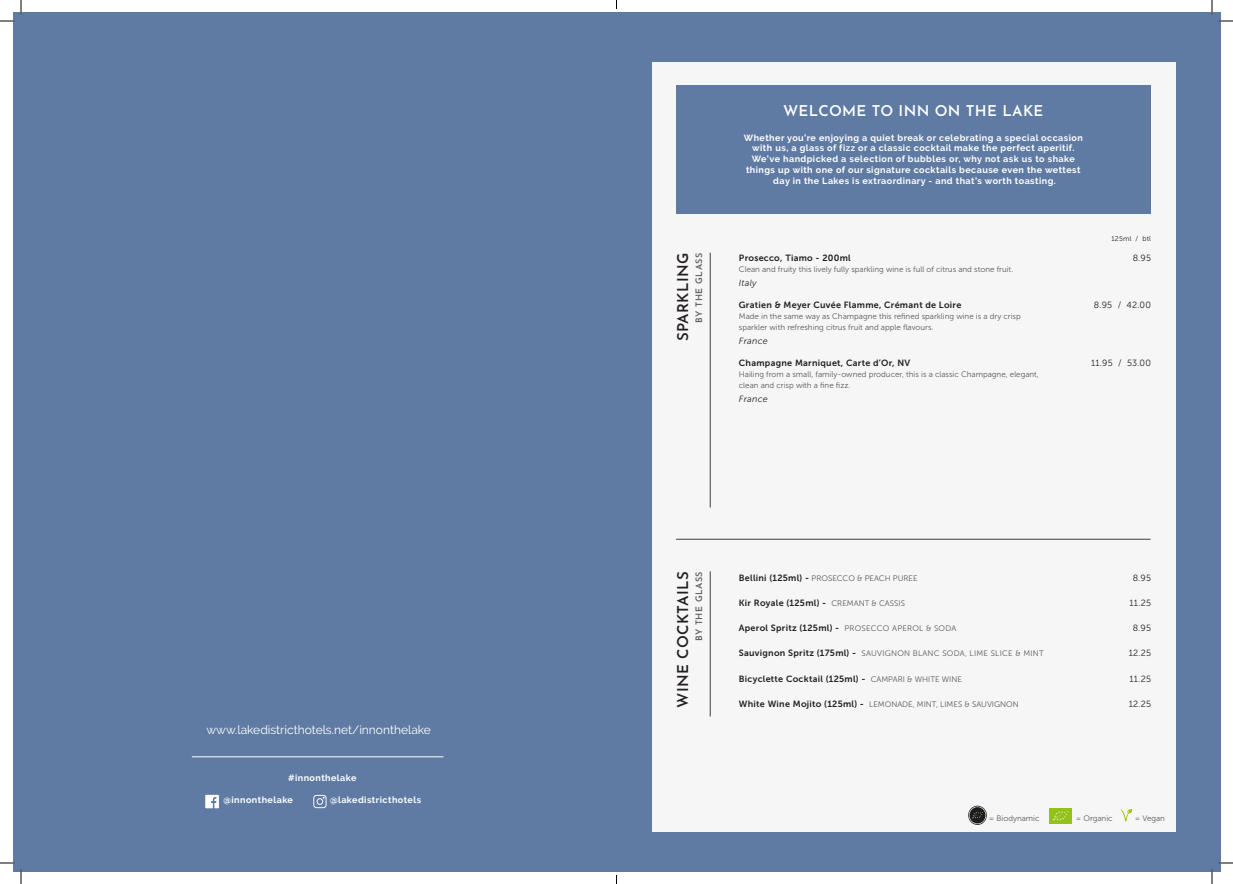
<style>
.page{position:relative;width:1233px;height:884px;background:#fff}
.page>*{position:absolute;margin:0;border:0;box-sizing:border-box;transform-origin:0 0}
.t1{font:600 15px "Josefin Sans";letter-spacing:.02em;color:#231f20}
.t2{font:600 15px "Josefin Sans";letter-spacing:.02em;color:#fff}
.t3{font:12px "Raleway";color:#fff}
.t4{font:700 9px "Raleway";letter-spacing:.05em;color:#fff}
.t5{font:9px "Museo Sans 700";letter-spacing:.03em;color:#231f20}
.t6{font:9px "Museo Sans 300";letter-spacing:.02em;color:#231f20}
.t7{font:600 9px "Josefin Sans";letter-spacing:.05em;color:#5f5f62}
.t8{font:italic 9px "Museo Sans 300";letter-spacing:.03em;color:#231f20}
.t9{font:8px/11px "Museo Sans 300";color:#57585a}
.t10{font:8px "Museo Sans 300";letter-spacing:.03em;color:#57585a}
.t11{font:7px "Museo Sans 300";letter-spacing:.02em;color:#231f20}
.s1{font-family:"Museo Sans 700";font-size:9px;color:#231f20}
.s2{font-family:"Museo Sans 300";font-size:8px;color:#57585a}
</style>
<div class="page">
<div style="left:12px;top:12px;width:1208px;height:859px;background:#5f7ba3"></div>
<div style="left:652px;top:62px;width:524px;height:770px;background:#f6f6f6"></div>
<div style="left:676px;top:86px;width:474px;height:128px;background:#5f7ba3"></div>
<hr style="left:710px;top:253px;width:1px;height:254px;background:#3e3e3f">
<hr style="left:710px;top:571px;width:1px;height:145px;background:#3e3e3f">
<hr style="left:676px;top:539px;width:474px;height:1px;background:#3e3e3f">
<hr style="left:192px;top:756px;width:251px;height:1px;background:#fff">
<svg style="left:205px;top:795px;width:14px;height:13px"></svg>
<svg style="left:313px;top:795px;width:13px;height:13px"></svg>
<svg style="left:1120px;top:809px;width:12px;height:12px"></svg>
<img style="left:1049px;top:808px;width:22px;height:15px">
<img style="left:968px;top:806px;width:19px;height:19px">
<svg style="left:1218px;top:20px;width:15px;height:2px"></svg>
<svg style="left:1218px;top:862px;width:15px;height:2px"></svg>
<svg style="left:0;top:0;width:22px;height:22px"></svg>
<svg style="left:0;top:862px;width:22px;height:22px"></svg>
<svg style="left:1211px;top:0;width:1px;height:15px"></svg>
<svg style="left:1211px;top:869px;width:1px;height:15px"></svg>
<p class="t3" style="left:206px;top:723px;width:226px">www.lakedistricthotels.net/innonthelake</p>
<p class="t4" style="left:288px;top:772px;width:70px">#innonthelake</p>
<p class="t4" style="left:223px;top:794px;width:71px">@innonthelake</p>
<p class="t4" style="left:330px;top:794px;width:93px">@lakedistricthotels</p>
<p class="t1" style="left:670px;top:341px;width:90px;rotate:-90deg">SPARKLING</p>
<p class="t7" style="left:691px;top:323px;width:71px;rotate:-90deg">BY THE GLASS</p>
<p class="t2" style="left:783px;top:98px;width:262px">WELCOME TO INN ON THE LAKE</p>
<p class="t4" style="left:744px;top:132px;width:340px">Whether you’re enjoying a quiet break or celebrating a special occasion</p>
<p class="t4" style="left:752px;top:143px;width:324px">with us, a glass of fizz or a classic cocktail make the perfect aperitif.</p>
<p class="t4" style="left:752px;top:154px;width:324px">We’ve handpicked a selection of bubbles or, why not ask us to shake</p>
<p class="t4" style="left:746px;top:165px;width:336px">things up with one of our signature cocktails because even the wettest</p>
<p class="t4" style="left:773px;top:176px;width:284px">day in the Lakes is extraordinary - and that’s worth toasting.</p>
<p class="t11" style="left:1111px;top:235px;width:41px">125ml / btl</p>
<p class="t5" style="left:739px;top:253px;width:113px">Prosecco, Tiamo - 200ml</p>
<p class="t6" style="left:1132px;top:253px;width:20px">8.95</p>
<p class="t9" style="left:739px;top:264px;width:276px">Clean and fruity this lively fully sparkling wine is full of citrus and stone fruit.</p>
<p class="t8" style="left:739px;top:278px;width:19px">Italy</p>
<p class="t5" style="left:739px;top:300px;width:224px">Gratien &amp; Meyer Cuvée Flamme, Crémant de Loire</p>
<p class="t6" style="left:1094px;top:300px;width:59px">8.95 / 42.00</p>
<p class="t9" style="left:739px;top:311px;width:283px">Made in the same way as Champagne this refined sparkling wine is a dry crisp sparkler with refreshing citrus fruit and apple flavours.</p>
<p class="t8" style="left:739px;top:336px;width:31px">France</p>
<p class="t5" style="left:739px;top:358px;width:173px">Champagne Marniquet, Carte d’Or, NV</p>
<p class="t6" style="left:1091px;top:358px;width:61px">11.95 / 53.00</p>
<p class="t9" style="left:739px;top:369px;width:301px">Hailing from a small, family-owned producer, this is a classic Champagne, elegant, clean and crisp with a fine fizz.</p>
<p class="t8" style="left:739px;top:394px;width:31px">France</p>
<p class="t1" style="left:670px;top:708px;width:138px;rotate:-90deg">WINE COCKTAILS</p>
<p class="t7" style="left:691px;top:641px;width:71px;rotate:-90deg">BY THE GLASS</p>
<p class="t9" style="left:739px;top:573px;width:180px"><span class="s1">Bellini (125ml) -</span> PROSECCO &amp; PEACH PUREE</p>
<p class="t6" style="left:1132px;top:573px;width:20px">8.95</p>
<p class="t5" style="left:739px;top:598px;width:168px">Kir Royale (125ml) - <span class="s2">CREMANT &amp; CASSIS</span></p>
<p class="t6" style="left:1129px;top:598px;width:23px">11.25</p>
<p class="t5" style="left:739px;top:623px;width:219px">Aperol Spritz (125ml) - <span class="s2">PROSECCO APEROL &amp; SODA</span></p>
<p class="t6" style="left:1132px;top:623px;width:20px">8.95</p>
<p class="t10" style="left:739px;top:649px;width:306px"><span class="s1">Sauvignon Spritz (175ml) -</span> SAUVIGNON BLANC SODA, LIME SLICE &amp; MINT</p>
<p class="t6" style="left:1128px;top:648px;width:24px">12.25</p>
<p class="t5" style="left:739px;top:673px;width:225px">Bicyclette Cocktail (125ml) - <span class="s2">CAMPARI &amp; WHITE WINE</span></p>
<p class="t6" style="left:1129px;top:674px;width:23px">11.25</p>
<p class="t9" style="left:739px;top:698px;width:281px"><span class="s1">White Wine Mojito (125ml) -</span> LEMONADE, MINT, LIMES &amp; SAUVIGNON</p>
<p class="t6" style="left:1128px;top:699px;width:24px">12.25</p>
<p class="t9" style="left:989px;top:813px;width:52px">= Biodynamic</p>
<p class="t9" style="left:1075px;top:812px;width:38px">= Organic</p>
<p class="t9" style="left:1134px;top:812px;width:32px">= Vegan</p>
</div>
